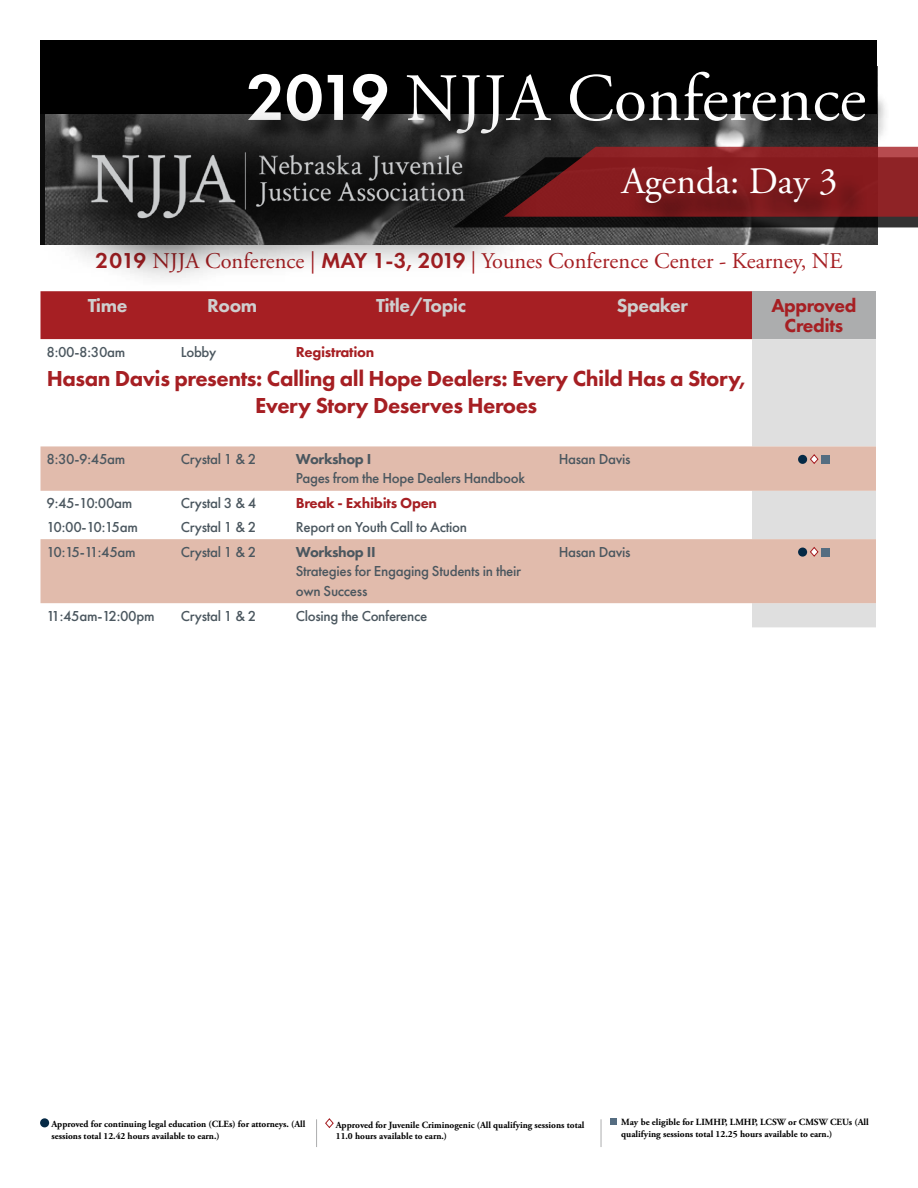
<style>
.page{position:relative;width:918px;height:1188px;background:#fff}
.page>*{position:absolute;margin:0;border:0;box-sizing:border-box;transform-origin:0 0}
.t1{font:67.5px "Adobe Garamond Pro";color:#fff}
.t2{font:37.35px "Adobe Garamond Pro";color:#fff}
.t3{font:800 22.5px/27px "Futura PT";letter-spacing:-.02em;color:#a61f23;text-align:center}
.t4{font:22.35px "Adobe Garamond Pro";color:#a61f23}
.t5{font:800 19.5px "Futura PT";letter-spacing:-.02em;color:#cfcfcf}
.t6{font:800 19.5px/19.5px "Futura PT";letter-spacing:-.02em;color:#a61f23;text-align:center}
.t7{font:500 15px/19.5px "Futura PT";letter-spacing:-.02em;color:#4b575f}
.t8{font:800 15px "Futura PT";letter-spacing:-.02em;color:#a61f23}
.t9{font:500 15px "Futura PT";letter-spacing:-.06em;color:#4b575f}
.t10{font:800 15px "Futura PT";letter-spacing:-.02em;color:#4b575f}
.t11{font:700 9.45px/11.4px "Adobe Garamond Pro";color:#000}
.s1{font-family:"Futura PT";font-weight:600}
</style>
<div class="page">
<svg style="left:40px;top:291px;width:836px;height:336px"></svg>
<div style="left:821px;top:548px;width:9px;height:9px;background:#556d81"></div>
<img style="left:537px;top:227px;width:341px;height:18px">
<div style="left:40px;top:40px;width:838px;height:74px;background:#000"></div>
<div style="left:245px;top:68px;width:645px;height:91px;background:#000;opacity:.75"></div>
<svg style="left:537px;top:147px;width:381px;height:80px;background:#791e21"></svg>
<div style="left:627px;top:172px;width:241px;height:64px;background:#000;opacity:.75"></div>
<div style="left:40px;top:100px;width:497px;height:192px;background:#000;opacity:.75"></div>
<img style="left:80px;top:138px;width:389px;height:88px">
<div style="left:40px;top:1118px;width:9px;height:9px;background:#052945;border-radius:50%"></div>
<svg style="left:325px;top:1118px;width:9px;height:10px"></svg>
<div style="left:610px;top:1119px;width:7px;height:6px;background:#556d81"></div>
<svg style="left:601px;top:1119px;width:1px;height:28px"></svg>
<svg style="left:316px;top:1119px;width:1px;height:28px"></svg>
<h1 class="t1" style="left:247px;top:58px;width:621px"><span class="s1">2019</span> NJJA Conference</h1>
<h2 class="t2" style="left:622px;top:158px;width:217px">Agenda: Day 3</h2>
<h3 class="t4" style="left:96px;top:248px;width:749px"><span class="s1">2019</span> NJJA Conference | <span class="s1">MAY 1-3, 2019</span> | Younes Conference Center - Kearney, NE</h3>
<h3 class="t5" style="left:88px;top:293px;width:41px">Time</h3>
<h3 class="t5" style="left:207px;top:293px;width:52px">Room</h3>
<h3 class="t5" style="left:376px;top:293px;width:92px">Title/Topic</h3>
<h3 class="t5" style="left:617px;top:293px;width:73px">Speaker</h3>
<h3 class="t6" style="left:771px;top:296px;width:87px">Approved<br>Credits</h3>
<h3 class="t7" style="left:46px;top:342px;width:80px">8:00-8:30am</h3>
<h3 class="t7" style="left:181px;top:342px;width:37px">Lobby</h3>
<h3 class="t8" style="left:296px;top:342px;width:80px">Registration</h3>
<h3 class="t3" style="left:47px;top:365px;width:701px">Hasan Davis presents: Calling all Hope Dealers: Every Child Has a Story,<br>Every Story Deserves Heroes</h3>
<h3 class="t7" style="left:46px;top:449px;width:80px">8:30-9:45am</h3>
<h3 class="t7" style="left:181px;top:449px;width:77px">Crystal 1 &amp; 2</h3>
<h3 class="t10" style="left:296px;top:450px;width:77px">Workshop I</h3>
<h3 class="t7" style="left:296px;top:469px;width:231px">Pages from the Hope Dealers Handbook</h3>
<h3 class="t7" style="left:559px;top:449px;width:73px">Hasan Davis</h3>
<h3 class="t7" style="left:47px;top:493px;width:87px">9:45-10:00am</h3>
<h3 class="t7" style="left:181px;top:493px;width:77px">Crystal 3 &amp; 4</h3>
<h3 class="t8" style="left:296px;top:494px;width:143px">Break - Exhibits Open</h3>
<h3 class="t9" style="left:47px;top:518px;width:93px">10:00-10:15am</h3>
<h3 class="t7" style="left:181px;top:518px;width:77px">Crystal 1 &amp; 2</h3>
<h3 class="t7" style="left:296px;top:518px;width:173px">Report on Youth Call to Action</h3>
<h3 class="t9" style="left:47px;top:543px;width:91px">10:15-11:45am</h3>
<h3 class="t7" style="left:181px;top:542px;width:77px">Crystal 1 &amp; 2</h3>
<h3 class="t10" style="left:296px;top:542px;width:81px">Workshop II</h3>
<h3 class="t7" style="left:296px;top:561px;width:227px">Strategies for Engaging Students in their own Success</h3>
<h3 class="t7" style="left:47px;top:606px;width:110px">11:45am-12:00pm</h3>
<h3 class="t7" style="left:181px;top:606px;width:77px">Crystal 1 &amp; 2</h3>
<h3 class="t7" style="left:296px;top:606px;width:133px">Closing the Conference</h3>
<h3 class="t7" style="left:559px;top:542px;width:73px">Hasan Davis</h3>
<p class="t11" style="left:51px;top:1119px;width:255px">Approved for continuing legal education (CLEs) for attorneys. (All sessions total 12.42 hours available to earn.)</p>
<p class="t11" style="left:336px;top:1119px;width:250px">Approved for Juvenile Criminogenic (All qualifying sessions total<br>11.0 hours available to earn.)</p>
<p class="t11" style="left:621px;top:1117px;width:249px">May be eligible for LIMHP, LMHP, LCSW or CMSW CEUs (All qualifying sessions total 12.25 hours available to earn.)</p>
</div>
